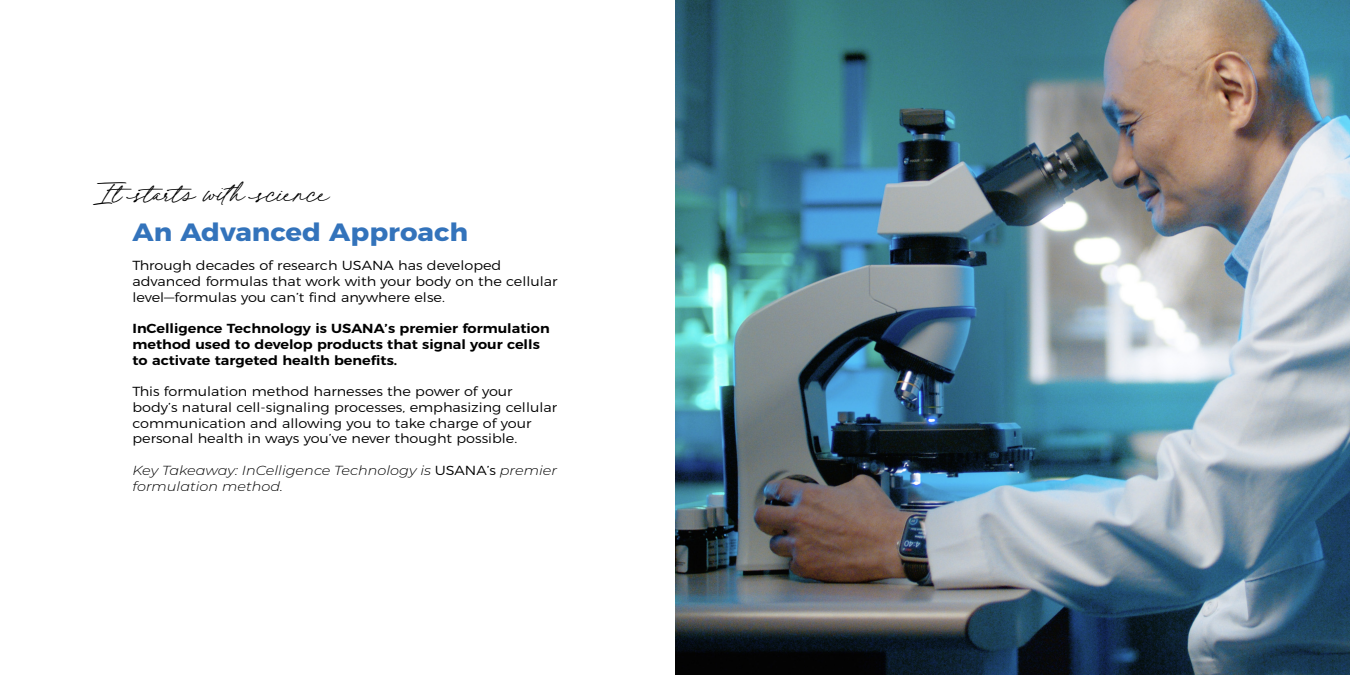
<style>
.page{position:relative;width:1350px;height:675px;background:#fff}
.page>*{position:absolute;margin:0;border:0;box-sizing:border-box;transform-origin:0 0}
.t1{font:30px "Juniperand Sage Slanted";color:#000}
.t2{font:700 25px "Montserrat";color:#3373bb;scale:1.1 1}
.t3{font:300 13.12px/15.8px "Montserrat";color:#000;scale:1.1 1}
.t4{font:600 13.12px/15.8px "Montserrat";color:#000;scale:1.1 1}
.t5{font:italic 300 13.12px/15.8px "Montserrat";color:#000;scale:1.1 1}
.s1{font-style:normal}
</style>
<div class="page">
<img style="left:675px;top:0;width:675px;height:675px">
<h1 class="t1" style="left:102px;top:172px;width:228px">Itstarts with science</h1>
<h2 class="t2" style="left:132px;top:211px;width:307px">An Advanced Approach</h2>
<p class="t3" style="left:132px;top:257px;width:388px">Through decades of research USANA has developed advanced formulas that work with your body on the cellular level—formulas you can’t find anywhere else.</p>
<p class="t4" style="left:132px;top:320px;width:381px">InCelligence Technology is USANA’s premier formulation method used to develop products that signal your cells to activate targeted health benefits.</p>
<p class="t3" style="left:132px;top:383px;width:387px">This formulation method harnesses the power of your body’s natural cell-signaling processes, emphasizing cellular communication and allowing you to take charge of your personal health in ways you’ve never thought possible.</p>
<p class="t5" style="left:132px;top:462px;width:388px">Key Takeaway: InCelligence Technology is <span class="s1">USANA’s</span> premier formulation method.</p>
</div>
